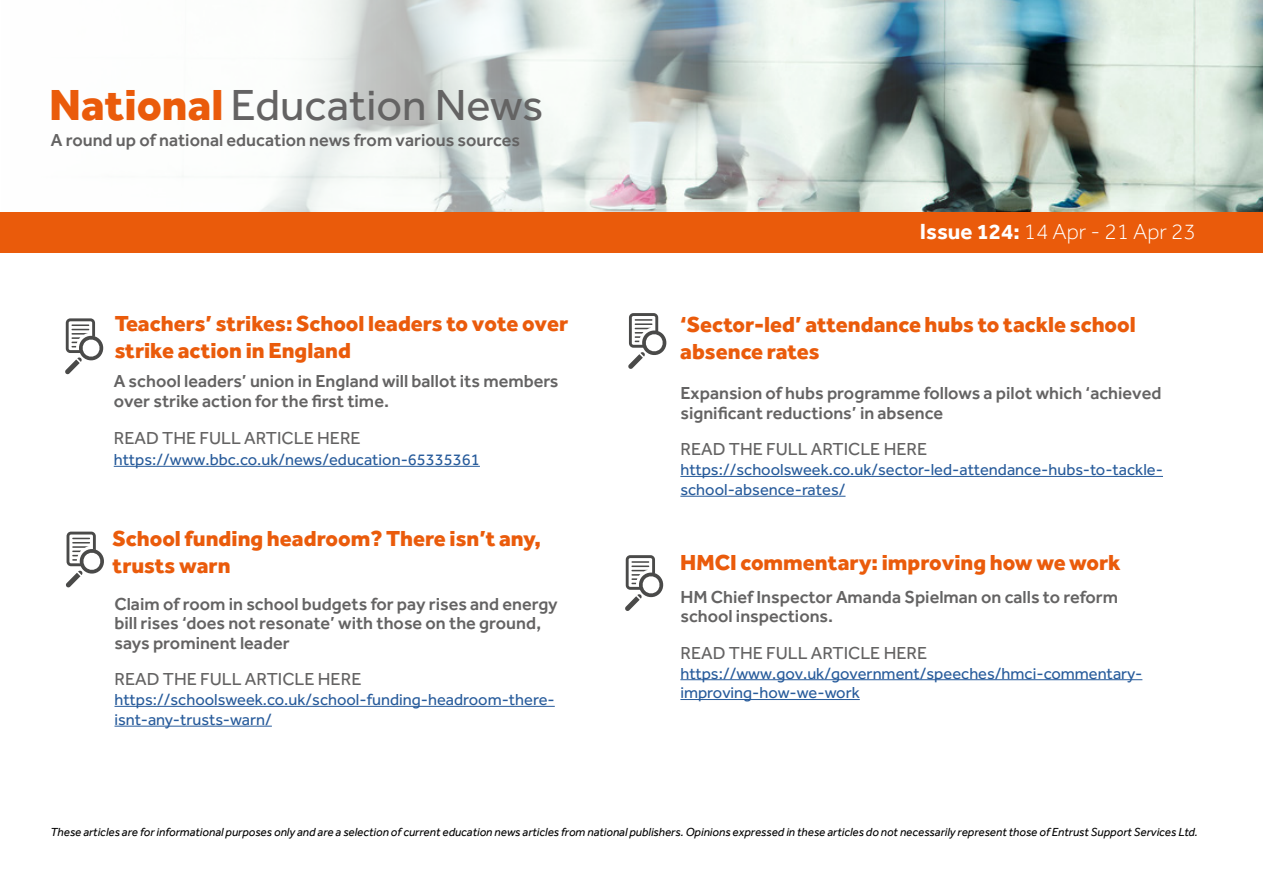
<style>
.page{position:relative;width:1263px;height:893px;background:#fff}
.page>*{position:absolute;margin:0;border:0;box-sizing:border-box;transform-origin:0 0}
.t1{font:45px "Effra";color:#646363}
.t2{font:800 22.5px/27px "Effra";color:#ea5b0b}
.t3{font:300 22.5px "Effra";color:#fff}
.t4{font:500 18px/19.5px "Effra";color:#646363}
.t5{font:18px "Effra";color:#646363}
.t6{font:16.5px/19.8px "Effra";color:#275b9b}
.t7{font:italic 12px "Effra";color:#000}
.s1{font-weight:800;color:#ea5b0b}
.s2{font-weight:700}
</style>
<div class="page">
<img style="left:0;top:0;width:1263px;height:213px">
<hr style="left:114px;top:466px;width:366px;height:1px;background:#275b9b">
<div style="left:0;top:213px;width:1263px;height:40px;background:#ea5b0b"></div>
<hr style="left:114px;top:706px;width:441px;height:1px;background:#275b9b">
<hr style="left:114px;top:726px;width:158px;height:1px;background:#275b9b">
<hr style="left:680px;top:476px;width:483px;height:1px;background:#275b9b">
<hr style="left:680px;top:496px;width:165px;height:1px;background:#275b9b">
<svg style="left:628px;top:313px;width:39px;height:56px"></svg>
<svg style="left:65px;top:318px;width:39px;height:56px"></svg>
<svg style="left:66px;top:532px;width:38px;height:56px"></svg>
<hr style="left:680px;top:679px;width:462px;height:1px;background:#275b9b">
<hr style="left:680px;top:699px;width:180px;height:1px;background:#275b9b">
<svg style="left:625px;top:555px;width:39px;height:56px"></svg>
<h1 class="t1" style="left:49px;top:79px;width:496px"><span class="s1">National</span> Education News</h1>
<p class="t4" style="left:51px;top:130px;width:471px">A round up of national education news from various sources</p>
<p class="t2" style="left:115px;top:309px;width:455px">Teachers’ strikes: School leaders to vote over strike action in England</p>
<p class="t4" style="left:114px;top:371px;width:446px">A school leaders’ union in England will ballot its members over strike action for the first time.</p>
<p class="t5" style="left:114px;top:427px;width:248px">READ THE FULL ARTICLE HERE</p>
<p class="t6" style="left:114px;top:449px;width:368px">https://www.bbc.co.uk/news/education-65335361</p>
<p class="t2" style="left:113px;top:524px;width:430px">School funding headroom? There isn’t any, trusts warn</p>
<p class="t4" style="left:114px;top:594px;width:445px">Claim of room in school budgets for pay rises and energy bill rises ‘does not resonate’ with those on the ground, says prominent leader</p>
<p class="t5" style="left:114px;top:669px;width:248px">READ THE FULL ARTICLE HERE</p>
<p class="t6" style="left:114px;top:690px;width:442px">https://schoolsweek.co.uk/school-funding-headroom-there&shy;isnt-any-trusts-warn/</p>
<p class="t3" style="left:920px;top:219px;width:277px"><span class="s2">Issue 124:</span> 14 Apr - 21 Apr 23</p>
<p class="t2" style="left:680px;top:310px;width:457px">‘Sector-led’ attendance hubs to tackle school absence rates</p>
<p class="t4" style="left:680px;top:383px;width:483px">Expansion of hubs programme follows a pilot which ‘achieved significant reductions’ in absence</p>
<p class="t5" style="left:680px;top:439px;width:248px">READ THE FULL ARTICLE HERE</p>
<p class="t6" style="left:680px;top:460px;width:484px">https://schoolsweek.co.uk/sector-led-attendance-hubs-to-tackle&shy;school-absence-rates/</p>
<p class="t2" style="left:680px;top:548px;width:442px">HMCI commentary: improving how we work</p>
<p class="t4" style="left:680px;top:587px;width:439px">HM Chief Inspector Amanda Spielman on calls to reform school inspections.</p>
<p class="t5" style="left:680px;top:642px;width:248px">READ THE FULL ARTICLE HERE</p>
<p class="t6" style="left:680px;top:663px;width:463px">https://www.gov.uk/government/speeches/hmci-commentary&shy;improving-how-we-work</p>
<p class="t7" style="left:50px;top:825px;width:1149px">These articles are for informational purposes only and are a selection of current education news articles from national publishers. Opinions expressed in these articles do not necessarily represent those of Entrust Support Services Ltd.</p>
</div>
